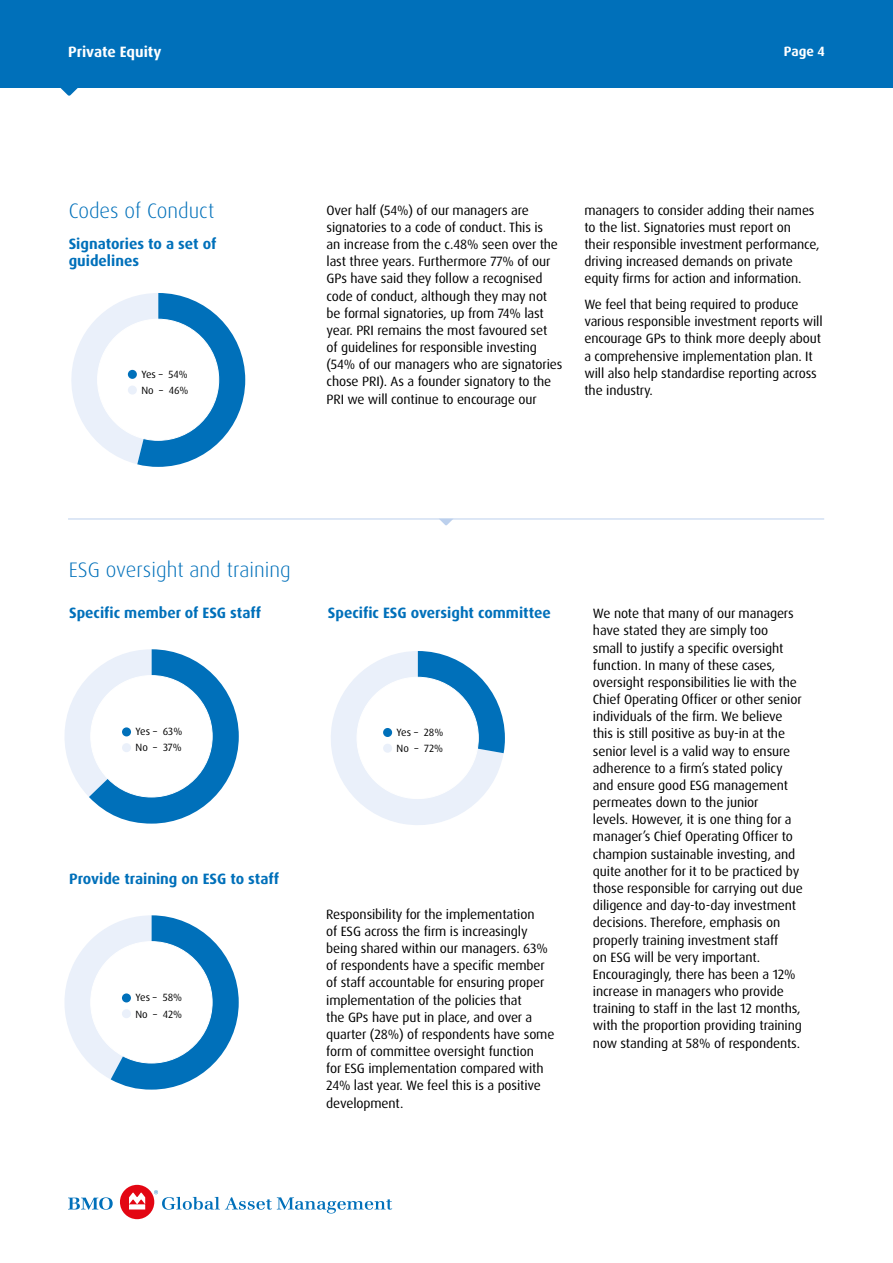
<style>
.page{position:relative;width:893px;height:1263px;background:#fff}
.page>*{position:absolute;margin:0;border:0;box-sizing:border-box;transform-origin:0 0}
.t1{font:300 21px "Dax Pro";color:#0070ba}
.t2{font:700 15px/17.2px "Dax Pro";color:#0070ba}
.t3{font:700 15px "Dax Pro";color:#fff}
.t4{font:13.5px/17.1px "Dax Pro";letter-spacing:-.01em;color:#000}
.t5{font:700 13.5px "Dax Pro";color:#fff}
.t6{font:10.5px/16.2px "Dax Pro";color:#000}
</style>
<div class="page">
<hr style="left:68px;top:519px;width:756px;height:1px;background:#bcd0ed">
<svg style="left:439px;top:519px;width:14px;height:6px"></svg>
<svg style="left:68px;top:1197px;width:45px;height:13px"></svg>
<div style="left:120px;top:1185px;width:34px;height:34px;background:#e30613;border-radius:50%"></div>
<svg style="left:129px;top:1192px;width:16px;height:17px"></svg>
<svg style="left:154px;top:1190px;width:238px;height:23px"></svg>
<div style="left:0;top:0;width:893px;height:88px;background:#0070ba"></div>
<svg style="left:60px;top:88px;width:18px;height:8px"></svg>
<svg style="left:71px;top:293px;width:174px;height:174px"></svg>
<div style="left:98px;top:319px;width:121px;height:121px;background:#fff;border-radius:50%"></div>
<div style="left:128px;top:370px;width:9px;height:9px;background:#0070ba;border-radius:50%"></div>
<div style="left:128px;top:386px;width:9px;height:9px;background:#eaf0fa;border-radius:50%"></div>
<svg style="left:64px;top:915px;width:175px;height:174px"></svg>
<div style="left:91px;top:942px;width:121px;height:121px;background:#fff;border-radius:50%"></div>
<div style="left:122px;top:993px;width:9px;height:9px;background:#0070ba;border-radius:50%"></div>
<div style="left:122px;top:1009px;width:9px;height:9px;background:#eaf0fa;border-radius:50%"></div>
<svg style="left:331px;top:651px;width:174px;height:174px"></svg>
<div style="left:357px;top:677px;width:121px;height:121px;background:#fff;border-radius:50%"></div>
<div style="left:383px;top:728px;width:9px;height:9px;background:#0070ba;border-radius:50%"></div>
<div style="left:383px;top:744px;width:9px;height:9px;background:#eaf0fa;border-radius:50%"></div>
<svg style="left:64px;top:649px;width:175px;height:175px"></svg>
<div style="left:91px;top:676px;width:121px;height:121px;background:#fff;border-radius:50%"></div>
<div style="left:122px;top:727px;width:9px;height:9px;background:#0070ba;border-radius:50%"></div>
<div style="left:122px;top:743px;width:9px;height:9px;background:#eaf0fa;border-radius:50%"></div>
<p class="t3" style="left:68px;top:42px;width:95px">Private Equity</p>
<p class="t5" style="left:784px;top:43px;width:43px">Page 4</p>
<h1 class="t1" style="left:69px;top:197px;width:147px">Codes of Conduct</h1>
<p class="t2" style="left:69px;top:235px;width:149px">Signatories to a set of guidelines</p>
<p class="t6" style="left:141px;top:366px;width:49px">Yes – 54%<br>No – 46%</p>
<p class="t4" style="left:327px;top:201px;width:237px">Over half (54%) of our managers are signatories to a code of conduct. This is<br>an increase from the c.48% seen over the last three years. Furthermore 77% of our GPs have said they follow a recognised code of conduct, although they may not be formal signatories, up from 74% last year. PRI remains the most favoured set<br>of guidelines for responsible investing (54% of our managers who are signatories chose PRI). As a founder signatory to the PRI we will continue to encourage our</p>
<p class="t4" style="left:584px;top:201px;width:237px">managers to consider adding their names to the list. Signatories must report on their responsible investment performance, driving increased demands on private equity firms for action and information.</p>
<p class="t4" style="left:584px;top:296px;width:240px">We feel that being required to produce various responsible investment reports will encourage GPs to think more deeply about a comprehensive implementation plan. It will also help standardise reporting across the industry.</p>
<p class="t6" style="left:302px;top:376px;width:49px">No – 46%</p>
<h1 class="t1" style="left:69px;top:556px;width:224px">ESG oversight and training</h1>
<p class="t2" style="left:69px;top:604px;width:193px">Specific member of ESG staff</p>
<p class="t6" style="left:136px;top:724px;width:48px">Yes – 63%<br>No – 37%</p>
<p class="t2" style="left:328px;top:604px;width:224px">Specific ESG oversight committee</p>
<p class="t6" style="left:397px;top:724px;width:48px">Yes – 28%<br>No – 72%</p>
<p class="t2" style="left:69px;top:870px;width:212px">Provide training on ESG to staff</p>
<p class="t6" style="left:135px;top:990px;width:48px">Yes – 58%<br>No – 42%</p>
<p class="t4" style="left:326px;top:905px;width:230px">Responsibility for the implementation<br>of ESG across the firm is increasingly being shared within our managers. 63% of respondents have a specific member of staff accountable for ensuring proper implementation of the policies that<br>the GPs have put in place, and over a quarter (28%) of respondents have some form of committee oversight function<br>for ESG implementation compared with 24% last year. We feel this is a positive development.</p>
<p class="t6" style="left:296px;top:998px;width:48px">No – 42%</p>
<p class="t4" style="left:593px;top:605px;width:211px">We note that many of our managers have stated they are simply too<br>small to justify a specific oversight function. In many of these cases, oversight responsibilities lie with the Chief Operating Officer or other senior individuals of the firm. We believe this is still positive as buy-in at the senior level is a valid way to ensure adherence to a firm’s stated policy and ensure good ESG management permeates down to the junior<br>levels. However, it is one thing for a manager’s Chief Operating Officer to champion sustainable investing, and quite another for it to be practiced by those responsible for carrying out due diligence and day-to-day investment decisions. Therefore, emphasis on properly training investment staff<br>on ESG will be very important.<br>Encouragingly, there has been a 12% increase in managers who provide training to staff in the last 12 months, with the proportion providing training now standing at 58% of respondents.</p>
</div>
